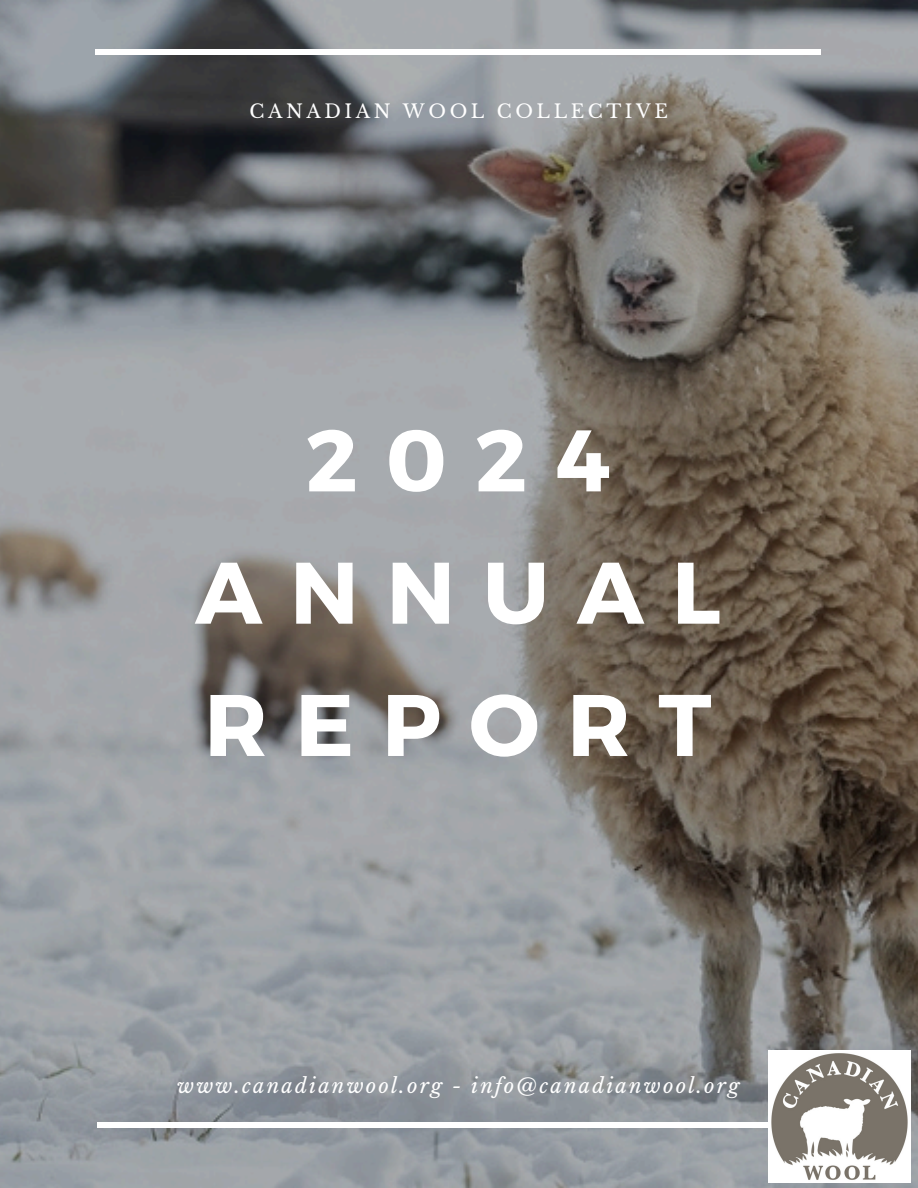
<style>
.page{position:relative;width:918px;height:1188px;background:#fff}
.page>*{position:absolute;margin:0;border:0;box-sizing:border-box;transform-origin:0 0}
.t1{font:700 87.15px/132.3px "Montserrat";letter-spacing:.32em;color:#fff;text-align:center}
.t2{font:italic 19.95px "Libre Baskerville";letter-spacing:.11em;color:#fff}
.t3{font:18.6px "Libre Baskerville";letter-spacing:.19em;color:#fff}
</style>
<div class="page">
<img style="left:0;top:0;width:918px;height:1188px">
<hr style="left:95px;top:50px;width:726px;height:4px;background:#fff">
<hr style="left:97px;top:1123px;width:725px;height:4px;background:#fff">
<img style="left:768px;top:1051px;width:143px;height:131px">
<p class="t3" style="left:250px;top:100px;width:420px">CANADIAN WOOL COLLECTIVE</p>
<p class="t1" style="left:195px;top:390px;width:527px">2024<br>ANNUAL<br>REPORT</p>
<h2 class="t2" style="left:177px;top:1073px;width:564px">www.canadianwool.org - info@canadianwool.org</h2>
</div>
